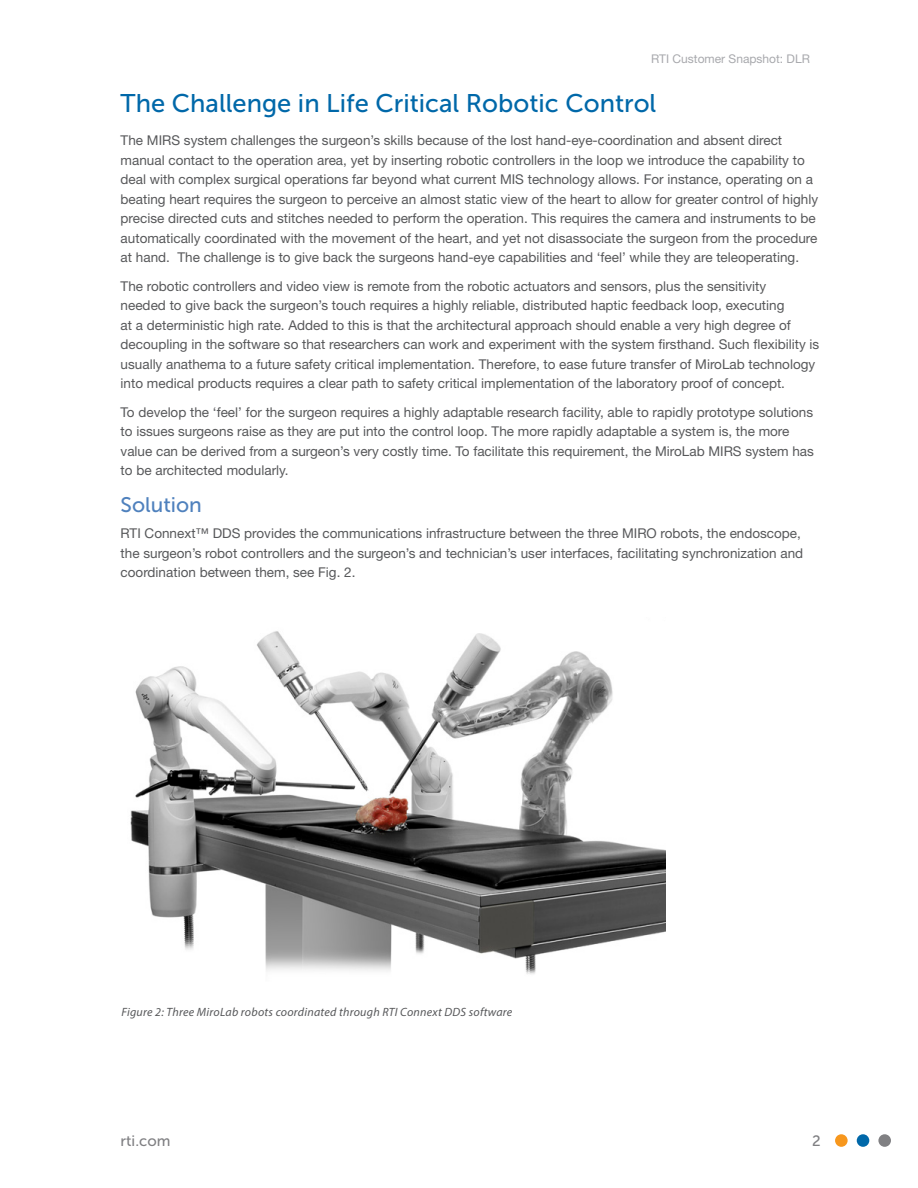
<style>
.page{position:relative;width:918px;height:1188px;background:#fff}
.page>*{position:absolute;margin:0;border:0;box-sizing:border-box;transform-origin:0 0}
.Whitepaper_subtitle{font:25.5px "Museo Sans 500";color:#0068a9}
.Whitepaper_-_Body_Su{font:21px "Museo Sans 500";color:#4f81bd}
.Technical_-_Top_Band{font:15px "Museo Sans 500";color:#808083}
.Whitepaper_-_Body{font:13.5px/19.5px "Helvetica Neue";color:#57585a}
.Whitepaper_-_About_B{font:italic 12px "Myriad Pro";letter-spacing:.02em;color:#57585a}
.t1{font:12px "Helvetica Neue";color:#a8a9ad}
</style>
<div class="page">
<div style="left:835px;top:1134px;width:13px;height:13px;background:#f7971d;border-radius:50%"></div>
<div style="left:857px;top:1134px;width:12px;height:13px;background:#0068a9;border-radius:50%"></div>
<div style="left:878px;top:1134px;width:13px;height:13px;background:#808083;border-radius:50%"></div>
<img style="left:130px;top:631px;width:535px;height:343px">
<p class="t1" style="left:651px;top:52px;width:160px">RTI Customer Snapshot: DLR</p>
<p class="Whitepaper_subtitle" style="left:121px;top:89px;width:537px">The Challenge in Life Critical Robotic Control</p>
<p class="Whitepaper_-_Body" style="left:121px;top:130px;width:699px">The MIRS system challenges the surgeon’s skills because of the lost hand-eye-coordination and absent direct manual contact to the operation area, yet by inserting robotic controllers in the loop we introduce the capability to deal with complex surgical operations far beyond what current MIS technology allows. For instance, operating on a beating heart requires the surgeon to perceive an almost static view of the heart to allow for greater control of highly precise directed cuts and stitches needed to perform the operation. This requires the camera and instruments to be automatically coordinated with the movement of the heart, and yet not disassociate the surgeon from the procedure at hand. The challenge is to give back the surgeons hand-eye capabilities and ‘feel’ while they are teleoperating.</p>
<p class="Whitepaper_-_Body" style="left:121px;top:276px;width:700px">The robotic controllers and video view is remote from the robotic actuators and sensors, plus the sensitivity<br>needed to give back the surgeon’s touch requires a highly reliable, distributed haptic feedback loop, executing<br>at a deterministic high rate. Added to this is that the architectural approach should enable a very high degree of decoupling in the software so that researchers can work and experiment with the system firsthand. Such flexibility is usually anathema to a future safety critical implementation. Therefore, to ease future transfer of MiroLab technology into medical products requires a clear path to safety critical implementation of the laboratory proof of concept.</p>
<p class="Whitepaper_-_Body" style="left:121px;top:402px;width:695px">To develop the ‘feel’ for the surgeon requires a highly adaptable research facility, able to rapidly prototype solutions to issues surgeons raise as they are put into the control loop. The more rapidly adaptable a system is, the more value can be derived from a surgeon’s very costly time. To facilitate this requirement, the MiroLab MIRS system has to be architected modularly.</p>
<p class="Whitepaper_-_Body_Su" style="left:121px;top:493px;width:83px">Solution</p>
<p class="Whitepaper_-_Body" style="left:121px;top:523px;width:684px">RTI Connext™ DDS provides the communications infrastructure between the three MIRO robots, the endoscope, the surgeon’s robot controllers and the surgeon’s and technician’s user interfaces, facilitating synchronization and coordination between them, see Fig. 2.</p>
<p class="Whitepaper_-_About_B" style="left:122px;top:1004px;width:392px">Figure 2: Three MiroLab robots coordinated through RTI Connext DDS software</p>
<p class="Technical_-_Top_Band" style="left:121px;top:1133px;width:51px">rti.com</p>
<p class="Technical_-_Top_Band" style="left:812px;top:1133px;width:10px">2</p>
</div>
